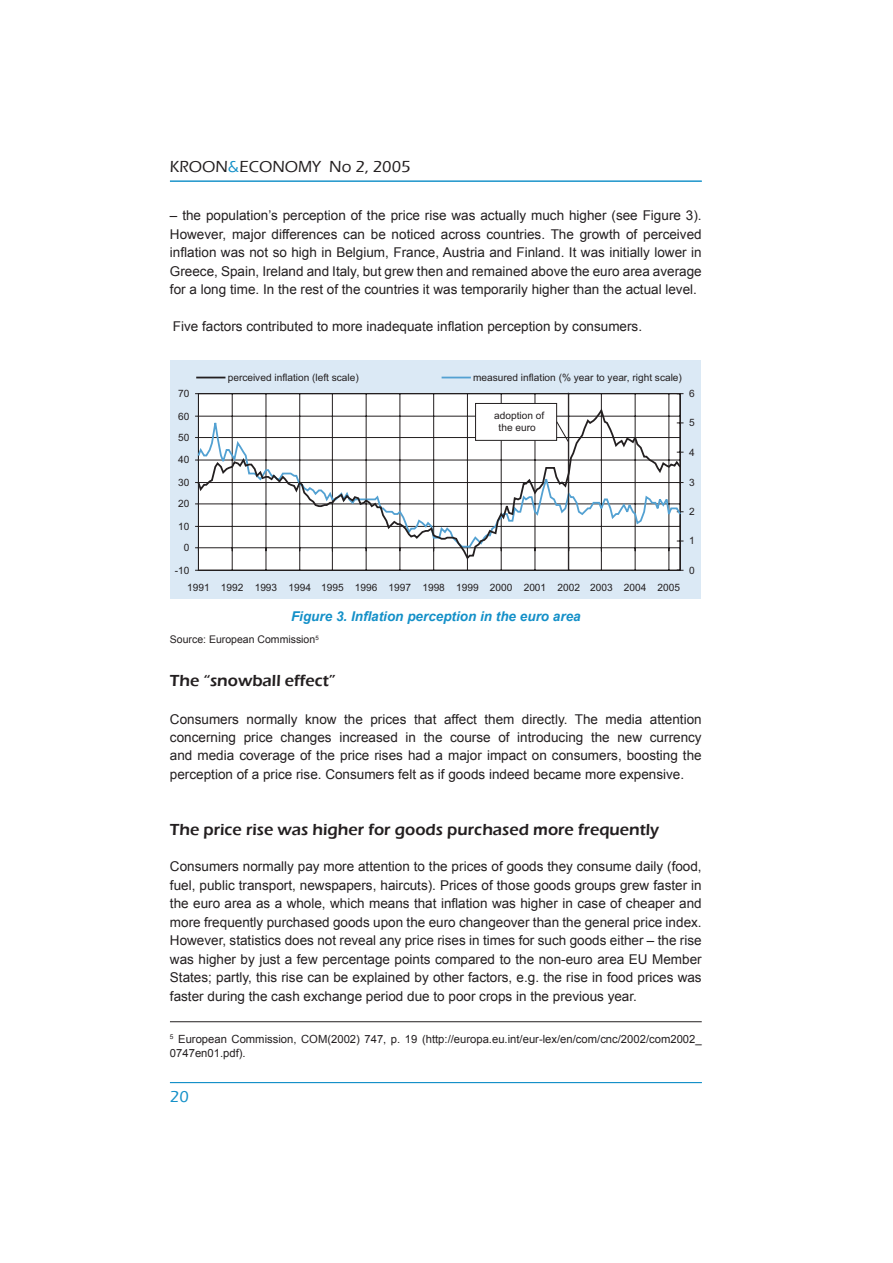
<style>
.page{position:relative;width:893px;height:1263px;background:#fff}
.page>*{position:absolute;margin:0;border:0;box-sizing:border-box;transform-origin:0 0}
.t1{font:600 16.5px "Eras ITC";color:#231f20}
.t2{font:500 16.5px "Eras ITC";color:#231f20}
.t3{font:500 16.5px "Eras ITC";color:#1490c8}
.t4{font:13.5px/18.5px "Arial";color:#231f20;text-align:justify}
.t5{font:italic 700 13.5px "Arial";color:#1490c8}
.t6{font:11.25px/13.5px "Arial";color:#231f20}
.t7{font:10.5px "Arial";color:#231f20}
.t8{font:10.05px/12px "Arial";color:#231f20;text-align:center}
.s1{color:#1490c8}
</style>
<div class="page">
<hr style="left:170px;top:181px;width:531px;height:1px;background:#1490c8">
<hr style="left:170px;top:1082px;width:531px;height:1px;background:#1490c8">
<div style="left:170px;top:360px;width:530px;height:239px;background:#dbe9f5"></div>
<svg style="left:195px;top:393px;width:488px;height:178px"></svg>
<svg style="left:196px;top:377px;width:29px;height:1px"></svg>
<hr style="left:441px;top:377px;width:30px;height:1px;background:#53a1d2">
<hr style="left:568px;top:393px;width:1px;height:177px;background:#231f20">
<div style="left:475px;top:403px;width:81px;height:38px;background:#fff;border:1px solid #231f20"></div>
<svg style="left:196px;top:406px;width:486px;height:155px"></svg>
<hr style="left:170px;top:1021px;width:531px;height:1px;background:#231f20">
<p class="t2" style="left:170px;top:158px;width:242px">KROON<span class="s1">&amp;</span>ECONOMY No 2, 2005</p>
<p class="t4" style="left:170px;top:206px;width:533px">– the population’s perception of the price rise was actually much higher (see Figure 3).<br>However, major differences can be noticed across countries. The growth of perceived inflation was not so high in Belgium, France, Austria and Finland. It was initially lower in Greece, Spain, Ireland and Italy, but grew then and remained above the euro area average for a long time. In the rest of the countries it was temporarily higher than the actual level.</p>
<p class="t4" style="left:173px;top:317px;width:470px">Five factors contributed to more inadequate inflation perception by consumers.</p>
<p class="t8" style="left:178px;top:389px;width:13px">70</p>
<p class="t8" style="left:178px;top:411px;width:13px">60</p>
<p class="t8" style="left:178px;top:432px;width:13px">50</p>
<p class="t8" style="left:178px;top:455px;width:13px">40</p>
<p class="t8" style="left:178px;top:477px;width:13px">30</p>
<p class="t8" style="left:178px;top:499px;width:13px">20</p>
<p class="t8" style="left:178px;top:521px;width:13px">10</p>
<p class="t8" style="left:184px;top:543px;width:7px">0</p>
<p class="t8" style="left:175px;top:565px;width:16px">-10</p>
<p class="t8" style="left:228px;top:372px;width:132px">perceived inflation (left scale)</p>
<p class="t8" style="left:473px;top:372px;width:210px">measured inflation (% year to year, right scale)</p>
<p class="t8" style="left:494px;top:410px;width:52px">adoption of the euro</p>
<p class="t8" style="left:689px;top:389px;width:7px">6</p>
<p class="t8" style="left:689px;top:418px;width:7px">5</p>
<p class="t8" style="left:689px;top:447px;width:7px">4</p>
<p class="t8" style="left:689px;top:477px;width:7px">3</p>
<p class="t8" style="left:689px;top:507px;width:7px">2</p>
<p class="t8" style="left:689px;top:536px;width:7px">1</p>
<p class="t8" style="left:689px;top:565px;width:7px">0</p>
<p class="t8" style="left:187px;top:582px;width:494px">1991 1992 1993 1994 1995 1996 1997 1998 1999 2000 2001 2002 2003 2004 2005</p>
<p class="t5" style="left:291px;top:609px;width:291px">Figure 3. Inflation perception in the euro area</p>
<p class="t7" style="left:170px;top:634px;width:150px">Source: European Commission<sup>5</sup></p>
<p class="t1" style="left:170px;top:672px;width:167px">The “snowball effect”</p>
<p class="t4" style="left:170px;top:710px;width:533px">Consumers normally know the prices that affect them directly. The media attention concerning price changes increased in the course of introducing the new currency and media coverage of the price rises had a major impact on consumers, boosting the perception of a price rise. Consumers felt as if goods indeed became more expensive.</p>
<p class="t1" style="left:170px;top:820px;width:490px">The price rise was higher for goods purchased more frequently</p>
<p class="t4" style="left:170px;top:858px;width:533px">Consumers normally pay more attention to the prices of goods they consume daily (food, fuel, public transport, newspapers, haircuts). Prices of those goods groups grew faster in the euro area as a whole, which means that inflation was higher in case of cheaper and more frequently purchased goods upon the euro changeover than the general price index.<br>However, statistics does not reveal any price rises in times for such goods either – the rise was higher by just a few percentage points compared to the non-euro area EU Member States; partly, this rise can be explained by other factors, e.g. the rise in food prices was faster during the cash exchange period due to poor crops in the previous year.</p>
<p class="t6" style="left:170px;top:1033px;width:533px"><sup>5</sup> European Commission, COM(2002) 747, p. 19 (http://europa.eu.int/eur-lex/en/com/cnc/2002/com2002_<br>0747en01.pdf).</p>
<p class="t3" style="left:170px;top:1087px;width:20px">20</p>
</div>
